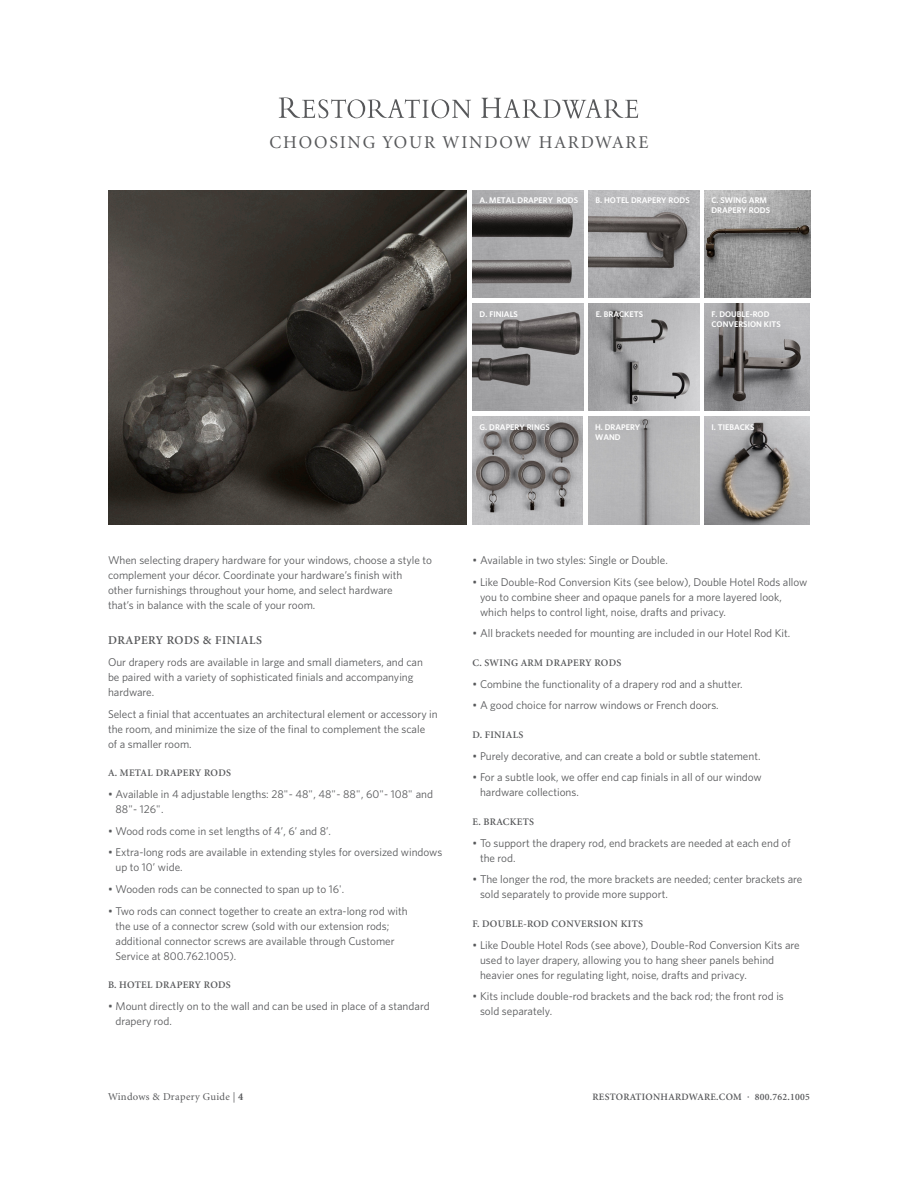
<style>
.page{position:relative;width:918px;height:1188px;background:#fff}
.page>*{position:absolute;margin:0;border:0;box-sizing:border-box;transform-origin:0 0}
.t1{font:18px "Minion";letter-spacing:.1em;color:#57585a}
.t2{font:600 12px "Minion";letter-spacing:.04em;color:#57585a}
.t3{font:11.25px/15px "Whitney";color:#57585a}
.t4{font:10.5px "Minion";letter-spacing:.03em;color:#57585a}
.t5{font:600 10.05px "Minion";letter-spacing:.03em;color:#57585a}
.t6{font:600 9.75px "Minion";letter-spacing:.03em;color:#57585a}
.t7{font:600 8.25px/9.9px "Whitney";color:#fff}
.s1{font-weight:700}
</style>
<div class="page">
<img style="left:108px;top:190px;width:359px;height:335px">
<img style="left:473px;top:190px;width:110px;height:107px">
<img style="left:705px;top:190px;width:105px;height:108px">
<img style="left:473px;top:303px;width:110px;height:108px">
<img style="left:705px;top:303px;width:105px;height:108px">
<img style="left:589px;top:303px;width:111px;height:108px">
<img style="left:473px;top:417px;width:110px;height:108px">
<img style="left:589px;top:190px;width:110px;height:108px">
<img style="left:588px;top:417px;width:111px;height:108px">
<img style="left:705px;top:417px;width:105px;height:108px">
<svg style="left:279px;top:97px;width:192px;height:21px"></svg>
<svg style="left:481px;top:98px;width:157px;height:20px"></svg>
<p class="t1" style="left:269px;top:133px;width:381px">CHOOSING YOUR WINDOW HARDWARE</p>
<p class="t7" style="left:480px;top:195px;width:100px">A. METAL DRAPERY RODS</p>
<p class="t7" style="left:596px;top:195px;width:96px">B. HOTEL DRAPERY RODS</p>
<p class="t7" style="left:711px;top:195px;width:60px">C. SWING ARM<br>DRAPERY RODS</p>
<p class="t7" style="left:480px;top:309px;width:40px">D. FINIALS</p>
<p class="t7" style="left:596px;top:309px;width:49px">E. BRACKETS</p>
<p class="t7" style="left:711px;top:309px;width:71px">F. DOUBLE-ROD<br>CONVERSION KITS</p>
<p class="t7" style="left:480px;top:422px;width:72px">G. DRAPERY RINGS</p>
<p class="t7" style="left:595px;top:422px;width:47px">H. DRAPERY<br>WAND</p>
<p class="t7" style="left:711px;top:422px;width:45px">I. TIEBACKS</p>
<p class="t3" style="left:108px;top:552px;width:325px">When selecting drapery hardware for your windows, choose a style to complement your décor. Coordinate your hardware’s finish with<br>other furnishings throughout your home, and select hardware<br>that’s in balance with the scale of your room.</p>
<p class="t2" style="left:108px;top:634px;width:155px">DRAPERY RODS &amp; FINIALS</p>
<p class="t3" style="left:108px;top:654px;width:316px">Our drapery rods are available in large and small diameters, and can be paired with a variety of sophisticated finials and accompanying hardware.</p>
<p class="t3" style="left:108px;top:706px;width:331px">Select a finial that accentuates an architectural element or accessory in the room, and minimize the size of the final to complement the scale<br>of a smaller room.</p>
<p class="t5" style="left:108px;top:768px;width:125px">A. METAL DRAPERY RODS</p>
<p class="t3" style="left:116px;top:786px;width:319px;text-indent:-8px">• Available in 4 adjustable lengths: 28"- 48", 48"- 88", 60"- 108" and<br>88"- 126".</p>
<p class="t3" style="left:108px;top:823px;width:225px">• Wood rods come in set lengths of 4’, 6’ and 8’.</p>
<p class="t3" style="left:116px;top:845px;width:328px;text-indent:-8px">• Extra-long rods are available in extending styles for oversized windows up to 10’ wide.</p>
<p class="t3" style="left:108px;top:882px;width:238px">• Wooden rods can be connected to span up to 16'.</p>
<p class="t3" style="left:116px;top:903px;width:294px;text-indent:-8px">• Two rods can connect together to create an extra-long rod with the use of a connector screw (sold with our extension rods; additional connector screws are available through Customer Service at 800.762.1005).</p>
<p class="t5" style="left:108px;top:980px;width:124px">B. HOTEL DRAPERY RODS</p>
<p class="t3" style="left:116px;top:999px;width:316px;text-indent:-8px">• Mount directly on to the wall and can be used in place of a standard drapery rod.</p>
<p class="t4" style="left:108px;top:1092px;width:137px">Windows &amp; Drapery Guide | <span class="s1">4</span></p>
<p class="t3" style="left:472px;top:552px;width:197px">• Available in two styles: Single or Double.</p>
<p class="t3" style="left:480px;top:574px;width:329px;text-indent:-8px">• Like Double-Rod Conversion Kits (see below), Double Hotel Rods allow you to combine sheer and opaque panels for a more layered look, which helps to control light, noise, drafts and privacy.</p>
<p class="t3" style="left:472px;top:626px;width:319px">• All brackets needed for mounting are included in our Hotel Rod Kit.</p>
<p class="t5" style="left:472px;top:658px;width:150px">C. SWING ARM DRAPERY RODS</p>
<p class="t3" style="left:472px;top:676px;width:272px">• Combine the functionality of a drapery rod and a shutter.</p>
<p class="t3" style="left:472px;top:698px;width:248px">• A good choice for narrow windows or French doors.</p>
<p class="t5" style="left:472px;top:730px;width:52px">D. FINIALS</p>
<p class="t3" style="left:472px;top:748px;width:290px">• Purely decorative, and can create a bold or subtle statement.</p>
<p class="t3" style="left:480px;top:770px;width:283px;text-indent:-8px">• For a subtle look, we offer end cap finials in all of our window hardware collections.</p>
<p class="t5" style="left:472px;top:817px;width:63px">E. BRACKETS</p>
<p class="t3" style="left:480px;top:835px;width:312px;text-indent:-8px">• To support the drapery rod, end brackets are needed at each end of the rod.</p>
<p class="t3" style="left:480px;top:872px;width:324px;text-indent:-8px">• The longer the rod, the more brackets are needed; center brackets are sold separately to provide more support.</p>
<p class="t5" style="left:472px;top:919px;width:172px">F. DOUBLE-ROD CONVERSION KITS</p>
<p class="t3" style="left:480px;top:937px;width:321px;text-indent:-8px">• Like Double Hotel Rods (see above), Double-Rod Conversion Kits are used to layer drapery, allowing you to hang sheer panels behind heavier ones for regulating light, noise, drafts and privacy.</p>
<p class="t3" style="left:480px;top:989px;width:305px;text-indent:-8px">• Kits include double-rod brackets and the back rod; the front rod is sold separately.</p>
<p class="t6" style="left:592px;top:1092px;width:219px">RESTORATIONHARDWARE.COM <sup>•</sup> 800.762.1005</p>
</div>
